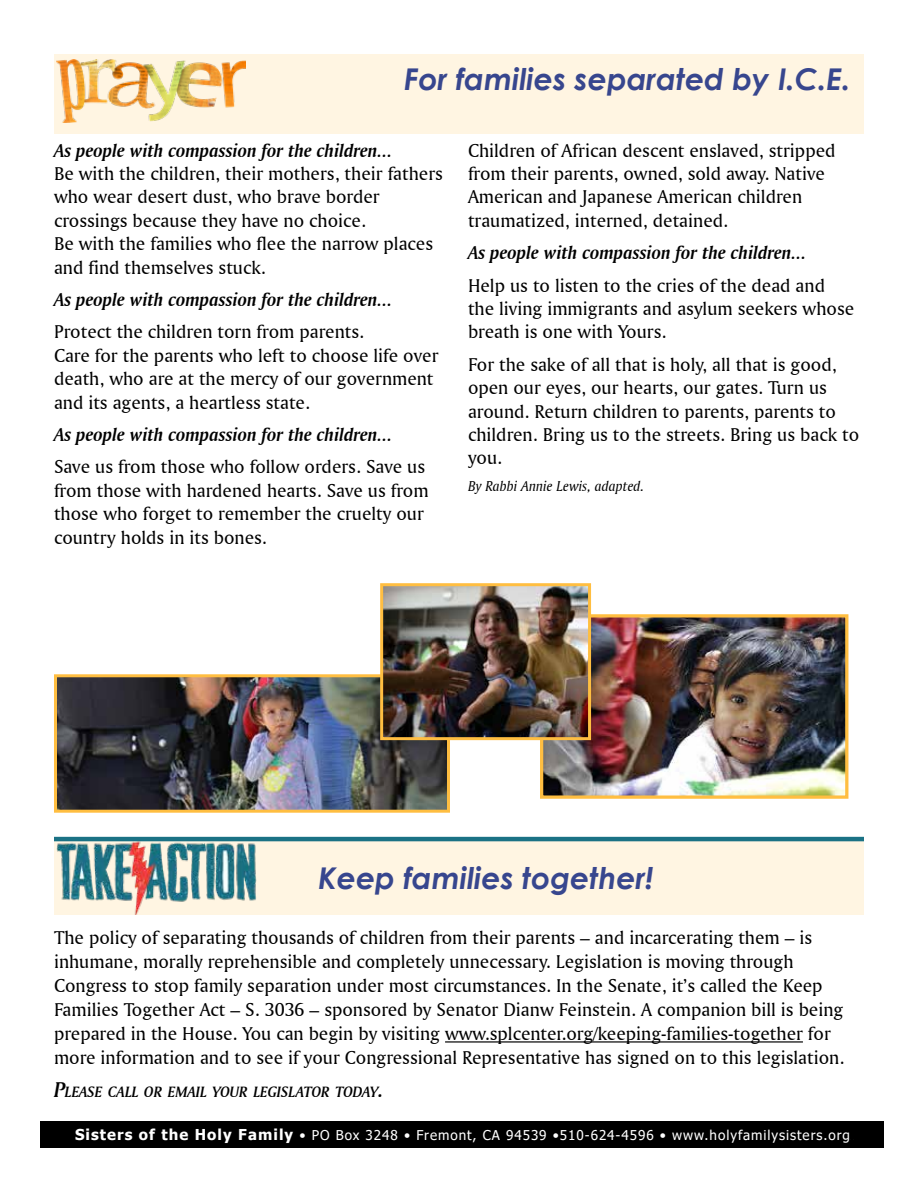
<style>
.page{position:relative;width:918px;height:1188px;background:#fff}
.page>*{position:absolute;margin:0;border:0;box-sizing:border-box;transform-origin:0 0}
.t1{font:italic 700 30px "Century Gothic";color:#37468e}
.t2{font:19.5px/23.4px "Amerigo BT Roman A";color:#000}
.t3{font:19.5px "Amerigo BT Bold Italic A";color:#000}
.t4{font:15.75px "Amerigo BT Bold Italic A";color:#000}
.t5{font:15px "Amerigo BT Italic A";color:#000}
.t6{font:13.5px "Tahoma";letter-spacing:.07em;color:#fff}
.s1{font-size:22.5px}
.s2{font-weight:700;font-size:15px}
</style>
<div class="page">
<div style="left:54px;top:841px;width:810px;height:73px;background:#fff5e2"></div>
<hr style="left:445px;top:1041px;width:358px;height:2px;background:#000">
<div style="left:54px;top:54px;width:810px;height:80px;background:#fff5e2"></div>
<img style="left:58px;top:678px;width:388px;height:131px">
<div style="left:54px;top:674px;width:396px;height:139px;border:3px solid #ffbe41"></div>
<img style="left:544px;top:618px;width:300px;height:177px">
<div style="left:540px;top:614px;width:308px;height:185px;border:3px solid #ffbe41"></div>
<img style="left:384px;top:587px;width:203px;height:149px">
<div style="left:380px;top:583px;width:211px;height:157px;border:3px solid #ffbe41"></div>
<hr style="left:54px;top:837px;width:810px;height:4px;background:#1b7285">
<img style="left:56px;top:59px;width:190px;height:63px">
<img style="left:54px;top:841px;width:204px;height:73px">
<div style="left:40px;top:1121px;width:844px;height:26px;background:#000"></div>
<h1 class="t1" style="left:404px;top:56px;width:448px">For families separated by I.C.E.</h1>
<p class="t3" style="left:54px;top:138px;width:340px">As people with compassion for the children...</p>
<p class="t2" style="left:54px;top:161px;width:390px">Be with the children, their mothers, their fathers who wear desert dust, who brave border crossings because they have no choice.<br>Be with the families who flee the narrow places and find themselves stuck.</p>
<p class="t3" style="left:54px;top:288px;width:340px">As people with compassion for the children...</p>
<p class="t2" style="left:54px;top:320px;width:386px">Protect the children torn from parents.<br>Care for the parents who left to choose life over death, who are at the mercy of our government and its agents, a heartless state.</p>
<p class="t3" style="left:54px;top:423px;width:340px">As people with compassion for the children...</p>
<p class="t2" style="left:54px;top:455px;width:376px">Save us from those who follow orders. Save us from those with hardened hearts. Save us from those who forget to remember the cruelty our country holds in its bones.</p>
<p class="t2" style="left:468px;top:138px;width:369px">Children of African descent enslaved, stripped from their parents, owned, sold away. Native American and Japanese American children traumatized, interned, detained.</p>
<p class="t3" style="left:468px;top:241px;width:340px">As people with compassion for the children...</p>
<p class="t2" style="left:468px;top:273px;width:388px">Help us to listen to the cries of the dead and the living immigrants and asylum seekers whose breath is one with Yours.</p>
<p class="t2" style="left:468px;top:352px;width:393px">For the sake of all that is holy, all that is good, open our eyes, our hearts, our gates. Turn us around. Return children to parents, parents to children. Bring us to the streets. Bring us back to you.</p>
<p class="t5" style="left:468px;top:477px;width:178px">By Rabbi Annie Lewis, adapted.</p>
<h1 class="t1" style="left:318px;top:855px;width:337px">Keep families together!</h1>
<p class="t2" style="left:54px;top:925px;width:792px;line-height:24px">The policy of separating thousands of children from their parents – and incarcerating them – is inhumane, morally reprehensible and completely unnecessary. Legislation is moving through Congress to stop family separation under most circumstances. In the Senate, it’s called the Keep Families Together Act – S. 3036 – sponsored by Senator Dianw Feinstein. A companion bill is being prepared in the House. You can begin by visiting www.splcenter.org/keeping-families-together for more information and to see if your Congressional Representative has signed on to this legislation.</p>
<p class="t4" style="left:54px;top:1082px;width:331px"><span class="s1">P</span>LEASE CALL OR EMAIL YOUR LEGISLATOR TODAY<span class="s1">.</span></p>
<p class="t6" style="left:75px;top:1126px;width:776px"><span class="s2">Sisters of the Holy Family</span> • PO Box 3248 • Fremont, CA 94539 •510-624-4596 • www.holyfamilysisters.org</p>
</div>
